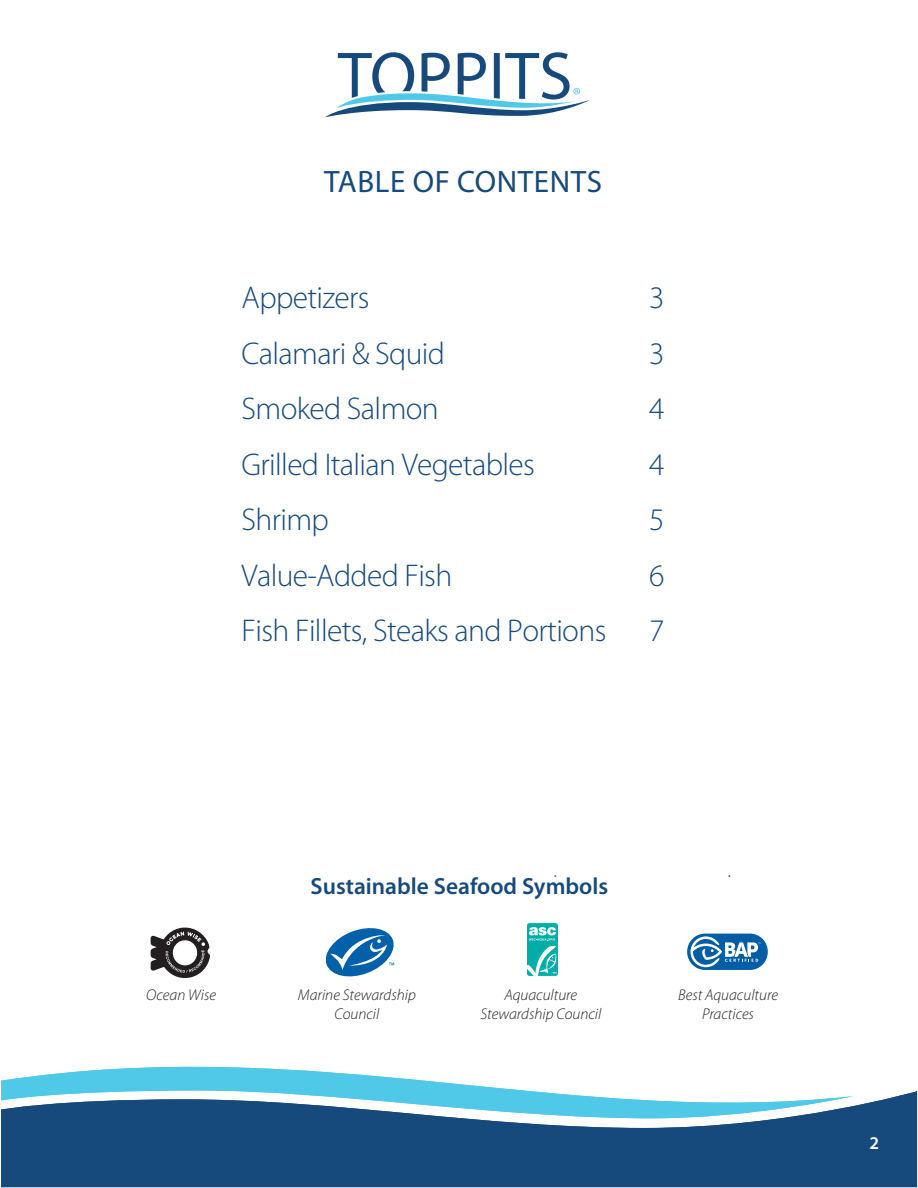
<style>
.page{position:relative;width:918px;height:1188px;background:#fff}
.page>*{position:absolute;margin:0;border:0;box-sizing:border-box;transform-origin:0 0}
.t1{font:300 31.5px "Myriad Pro";letter-spacing:-.02em;color:#174a7c}
.t2{font:31.05px "Myriad Pro";letter-spacing:.02em;color:#174a7c}
.t3{font:600 23.4px "Myriad Pro";color:#174a7c}
.t4{font:600 18px "Myriad Pro";color:#fff}
.t5{font:italic 300 15.6px/18.8px "Myriad Pro";color:#231f20;text-align:center}
</style>
<div class="page">
<svg style="left:325px;top:52px;width:265px;height:65px"></svg>
<svg style="left:325px;top:928px;width:70px;height:49px"></svg>
<svg style="left:150px;top:927px;width:60px;height:51px"></svg>
<div style="left:687px;top:934px;width:81px;height:36px;background:#005da6;border-radius:18px"></div>
<svg style="left:690px;top:936px;width:71px;height:31px"></svg>
<svg style="left:1px;top:1066px;width:528px;height:25px;fill:#50c8e8"></svg>
<svg style="left:1px;top:1091px;width:916px;height:96px;background:#396c96"></svg>
<svg style="left:526px;top:922px;width:33px;height:55px"></svg>
<p class="t2" style="left:324px;top:163px;width:280px">TABLE OF CONTENTS</p>
<p class="t1" style="left:242px;top:279px;width:129px">Appetizers</p>
<p class="t1" style="left:649px;top:279px;width:17px">3</p>
<p class="t1" style="left:242px;top:335px;width:205px">Calamari &amp; Squid</p>
<p class="t1" style="left:649px;top:335px;width:17px">3</p>
<p class="t1" style="left:242px;top:390px;width:199px">Smoked Salmon</p>
<p class="t1" style="left:649px;top:390px;width:17px">4</p>
<p class="t1" style="left:242px;top:446px;width:295px">Grilled Italian Vegetables</p>
<p class="t1" style="left:649px;top:446px;width:17px">4</p>
<p class="t1" style="left:242px;top:501px;width:89px">Shrimp</p>
<p class="t1" style="left:649px;top:501px;width:17px">5</p>
<p class="t1" style="left:242px;top:557px;width:212px">Value-Added Fish</p>
<p class="t1" style="left:649px;top:557px;width:17px">6</p>
<p class="t1" style="left:242px;top:612px;width:366px">Fish Fillets, Steaks and Portions</p>
<p class="t1" style="left:649px;top:612px;width:17px">7</p>
<p class="t3" style="left:311px;top:872px;width:299px">Sustainable Seafood Symbols</p>
<p class="t5" style="left:146px;top:986px;width:71px">Ocean Wise</p>
<p class="t5" style="left:480px;top:986px;width:122px">Aquaculture<br>Stewardship Council</p>
<p class="t5" style="left:678px;top:986px;width:101px">Best Aquaculture<br>Practices</p>
<p class="t5" style="left:298px;top:986px;width:119px">Marine Stewardship<br>Council</p>
<p class="t4" style="left:869px;top:1132px;width:11px">2</p>
</div>
